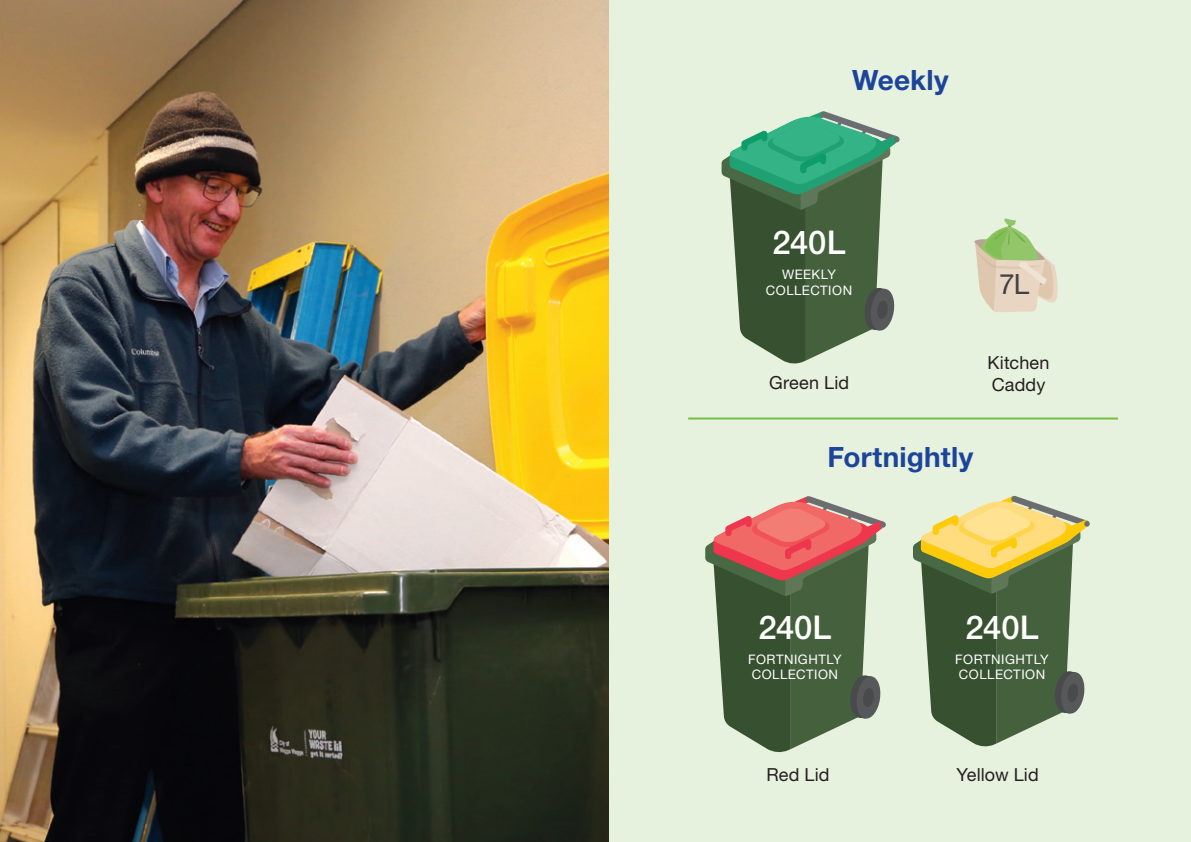
<style>
.page{position:relative;width:1191px;height:842px;background:#fff}
.page>*{position:absolute;margin:0;border:0;box-sizing:border-box;transform-origin:0 0}
.t1{font:500 32.8px "Helvetica Neue LT Std";color:#fff}
.H2_Heading{font:700 28px "Helvetica Neue LT Std";letter-spacing:.005em;color:#1d449b}
.t2{font:28px "Helvetica Neue LT Std";color:#414042}
.Body{font:18px "Helvetica Neue LT Std";letter-spacing:.01em;color:#231f20}
.t3{font:13.2px/15.8px "Helvetica Neue LT Std";letter-spacing:.04em;color:#fff}
</style>
<div class="page">
<img style="left:0;top:0;width:609px;height:842px">
<div style="left:609px;top:0;width:582px;height:842px;background:#e7f2de"></div>
<svg style="left:913px;top:495px;width:177px;height:252px"></svg>
<svg style="left:721px;top:111px;width:178px;height:253px"></svg>
<hr style="left:688px;top:417px;width:430px;height:2px;background:#73bf44">
<svg style="left:974px;top:218px;width:84px;height:94px"></svg>
<svg style="left:705px;top:496px;width:181px;height:256px"></svg>
<p class="H2_Heading" style="left:852px;top:63px;width:98px">Weekly</p>
<p class="t1" style="left:772px;top:222px;width:75px">240L</p>
<p class="t3" style="left:766px;top:266px;width:88px;text-align:center">WEEKLY<br>COLLECTION</p>
<p class="t2" style="left:999px;top:266px;width:32px">7L</p>
<p class="Body" style="left:987px;top:352px;width:63px">Kitchen</p>
<p class="Body" style="left:769px;top:371px;width:82px">Green Lid</p>
<p class="Body" style="left:991px;top:374px;width:55px">Caddy</p>
<p class="H2_Heading" style="left:827px;top:440px;width:147px">Fortnightly</p>
<p class="t1" style="left:758px;top:607px;width:75px">240L</p>
<p class="t3" style="left:748px;top:651px;width:95px">FORTNIGHTLY<br>COLLECTION</p>
<p class="t1" style="left:965px;top:607px;width:75px">240L</p>
<p class="t3" style="left:955px;top:651px;width:95px">FORTNIGHTLY<br>COLLECTION</p>
<p class="Body" style="left:766px;top:763px;width:65px">Red Lid</p>
<p class="Body" style="left:956px;top:763px;width:84px">Yellow Lid</p>
</div>
